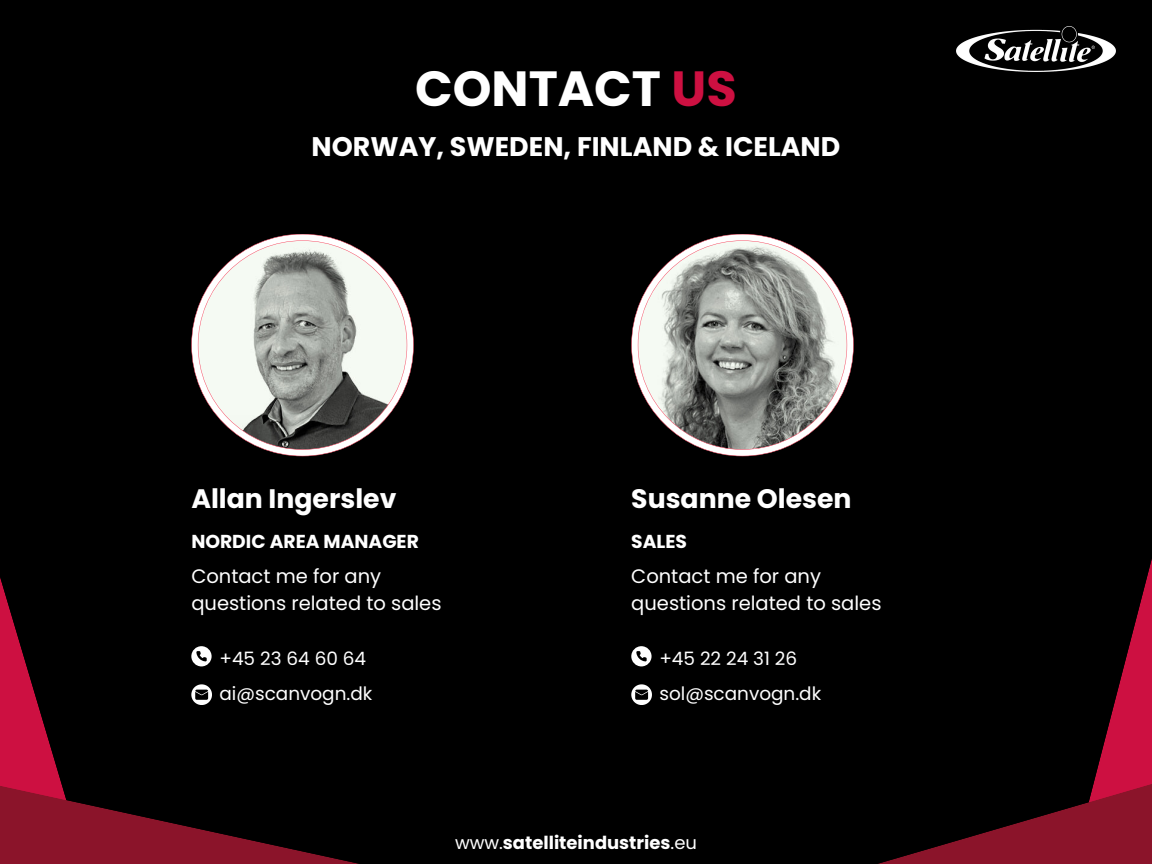
<style>
.page{position:relative;width:1152px;height:864px;background:#000}
.page>*{position:absolute;margin:0;border:0;box-sizing:border-box;transform-origin:0 0}
.t1{font:700 49.35px "Poppins";color:#fff}
.t2{font:700 26.85px "Poppins";color:#fff}
.t3{font:700 26.7px "Poppins";color:#fff}
.t4{font:19.5px/27px "Poppins";color:#fff}
.t5{font:700 18.75px "Poppins";color:#fff}
.t6{font:18.45px "Poppins";color:#fff}
.t7{font:700 18px "Poppins";color:#fff}
.s1{color:#cd1041}
.s2{font-weight:400}
</style>
<div class="page">
<svg style="left:878px;top:559px;width:274px;height:305px"></svg>
<img style="left:957px;top:27px;width:158px;height:45px">
<svg style="left:191px;top:234px;width:223px;height:222px"></svg>
<svg style="left:0;top:577px;width:359px;height:287px"></svg>
<svg style="left:631px;top:234px;width:223px;height:222px"></svg>
<svg style="left:631px;top:646px;width:21px;height:20px"></svg>
<svg style="left:631px;top:684px;width:21px;height:21px"></svg>
<p class="t1" style="left:415px;top:54px;width:323px">CONTACT <span class="s1">US</span></p>
<p class="t2" style="left:312px;top:128px;width:530px">NORWAY, SWEDEN, FINLAND &amp; ICELAND</p>
<h4 class="t3" style="left:191px;top:480px;width:207px">Allan Ingerslev</h4>
<p class="t3" style="left:631px;top:480px;width:222px">Susanne Olesen</p>
<h3 class="t5" style="left:191px;top:528px;width:229px">NORDIC AREA MANAGER</h3>
<p class="t5" style="left:631px;top:528px;width:57px">SALES</p>
<p class="t4" style="left:191px;top:563px;width:252px">Contact me for any questions related to sales</p>
<p class="t4" style="left:631px;top:563px;width:252px">Contact me for any questions related to sales</p>
<h4 class="t6" style="left:219px;top:645px;width:148px">+45 23 64 60 64</h4>
<p class="t6" style="left:659px;top:645px;width:139px">+45 22 24 31 26</p>
<h3 class="t6" style="left:219px;top:681px;width:154px">ai@scanvogn.dk</h3>
<p class="t6" style="left:659px;top:681px;width:163px">sol@scanvogn.dk</p>
<p class="t7" style="left:455px;top:830px;width:243px"><span class="s2">www.</span>satelliteindustries<span class="s2">.eu</span></p>
</div>
